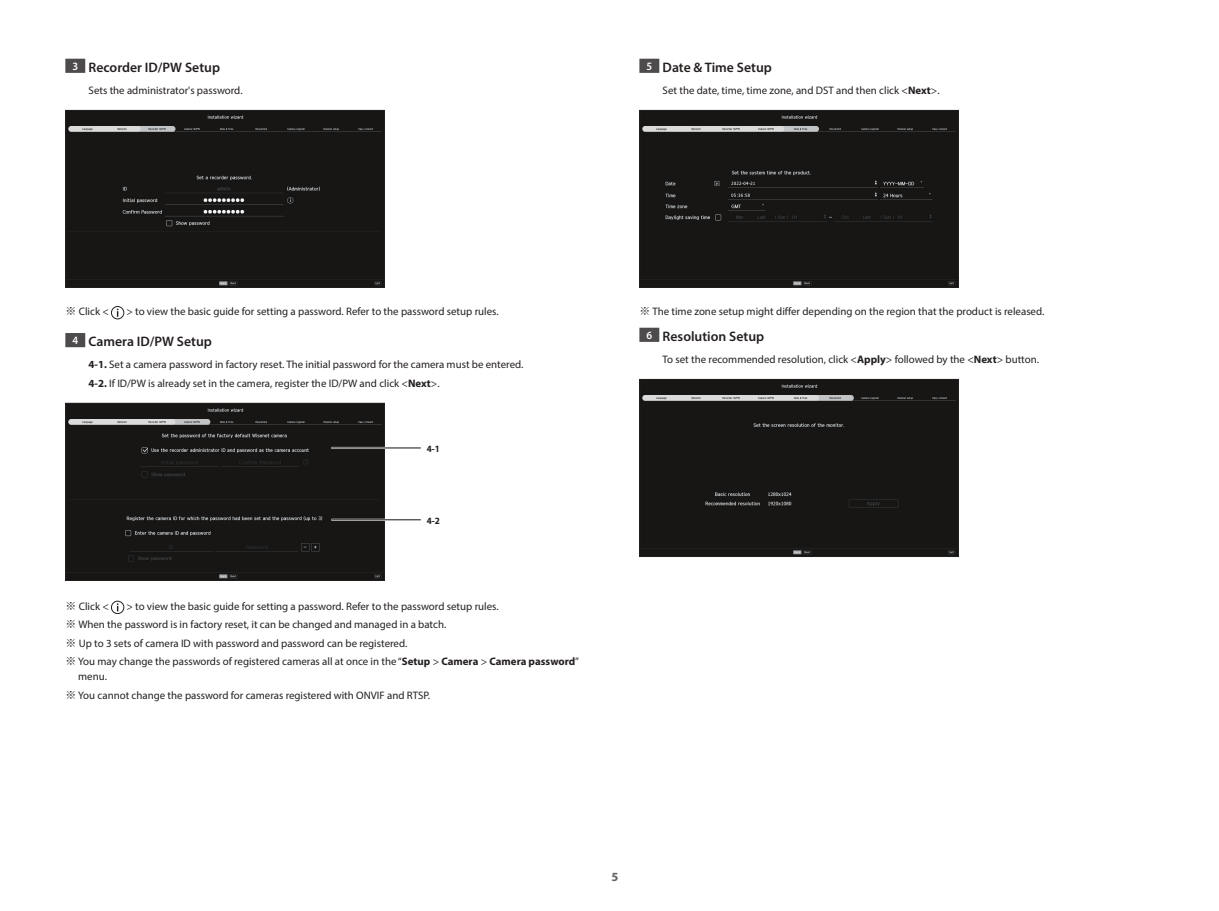
<style>
.page{position:relative;width:1219px;height:911px;background:#fff}
.page>*{position:absolute;margin:0;border:0;box-sizing:border-box;transform-origin:0 0}
.t1{font:600 13.75px "Myriad Pro";color:#241f1f}
.t2{font:700 12.5px "Myriad Pro";color:#656365}
.t3{font:10.88px/18.5px "Myriad Pro";color:#241f1f}
.t4{font:700 9.62px "Myriad Pro";color:#241f1f;scale:.95 1}
.s1{font-weight:700}
.s2{font-family:"Noto Sans CJ Kkr"}
</style>
<div class="page">
<div style="left:65px;top:59px;width:20px;height:14px;background:#4e4b4c"></div>
<img style="left:68px;top:112px;width:315px;height:174px">
<div style="left:66px;top:110px;width:319px;height:178px;border:1px solid #241f1f"></div>
<div style="left:69px;top:143px;width:312px;height:131px;background:#171615"></div>
<div style="left:111px;top:306px;width:13px;height:13px;border:1px solid #241f1f;border-radius:50%"></div>
<svg style="left:117px;top:309px;width:2px;height:8px"></svg>
<div style="left:65px;top:333px;width:20px;height:14px;background:#4e4b4c"></div>
<img style="left:68px;top:405px;width:315px;height:173px">
<div style="left:66px;top:403px;width:319px;height:177px;border:1px solid #241f1f"></div>
<div style="left:69px;top:429px;width:312px;height:138px;background:#171615"></div>
<hr style="left:331px;top:447px;width:90px;height:2px;background:#fff">
<hr style="left:332px;top:447px;width:89px;height:1px;background:#241f1f">
<hr style="left:331px;top:519px;width:90px;height:2px;background:#fff">
<hr style="left:332px;top:519px;width:89px;height:1px;background:#241f1f">
<div style="left:111px;top:601px;width:13px;height:13px;border:1px solid #241f1f;border-radius:50%"></div>
<svg style="left:117px;top:603px;width:2px;height:8px"></svg>
<div style="left:639px;top:59px;width:20px;height:14px;background:#4e4b4c"></div>
<img style="left:642px;top:112px;width:315px;height:174px">
<div style="left:640px;top:110px;width:319px;height:178px;border:1px solid #241f1f"></div>
<div style="left:643px;top:143px;width:312px;height:131px;background:#171615"></div>
<div style="left:639px;top:328px;width:20px;height:14px;background:#4e4b4c"></div>
<img style="left:642px;top:381px;width:315px;height:173px">
<div style="left:640px;top:379px;width:319px;height:177px;border:1px solid #241f1f"></div>
<div style="left:643px;top:412px;width:312px;height:131px;background:#171615"></div>
<p class="t1" style="left:72px;top:58px;width:149px"><sup>3</sup> Recorder ID/PW Setup</p>
<p class="t3" style="left:89px;top:81px;width:156px">Sets the administrator's password.</p>
<p class="t1" style="left:646px;top:58px;width:127px"><sup>5</sup> Date &amp; Time Setup</p>
<p class="t3" style="left:663px;top:81px;width:278px">Set the date, time, time zone, and DST and then click &lt;<span class="s1">Next</span>&gt;.</p>
<p class="t3" style="left:66px;top:302px;width:45px"><span class="s2">※</span> Click &lt;</p>
<p class="t3" style="left:126px;top:302px;width:374px">&gt; to view the basic guide for setting a password. Refer to the password setup rules.</p>
<p class="t1" style="left:72px;top:333px;width:141px"><sup>4</sup> Camera ID/PW Setup</p>
<p class="t3" style="left:89px;top:355px;width:436px"><span class="s1">4-1.</span> Set a camera password in factory reset. The initial password for the camera must be entered.<br><span class="s1">4-2.</span> If ID/PW is already set in the camera, register the ID/PW and click &lt;<span class="s1">Next</span>&gt;.</p>
<p class="t4" style="left:427px;top:442px;width:15px">4-1</p>
<p class="t4" style="left:427px;top:514px;width:15px">4-2</p>
<p class="t3" style="left:66px;top:596px;width:45px"><span class="s2">※</span> Click &lt;</p>
<p class="t3" style="left:66px;top:596px;width:515px;text-indent:61px">&gt; to view the basic guide for setting a password. Refer to the password setup rules.<br><span class="s2">※</span> When the password is in factory reset, it can be changed and managed in a batch.<br><span class="s2">※</span> Up to 3 sets of camera ID with password and password can be registered.<br><span class="s2">※</span> You may change the passwords of registered cameras all at once in the “<span class="s1">Setup</span> &gt; <span class="s1">Camera</span> &gt; <span class="s1">Camera password</span>”</p>
<p class="t3" style="left:66px;top:667px;width:366px;text-indent:13px">menu.<br><span class="s2">※</span> You cannot change the password for cameras registered with ONVIF and RTSP.</p>
<p class="t3" style="left:640px;top:302px;width:406px"><span class="s2">※</span> The time zone setup might differ depending on the region that the product is released.</p>
<p class="t1" style="left:646px;top:327px;width:119px"><sup>6</sup> Resolution Setup</p>
<p class="t3" style="left:663px;top:350px;width:378px">To set the recommended resolution, click &lt;<span class="s1">Apply</span>&gt; followed by the &lt;<span class="s1">Next</span>&gt; button.</p>
<p class="t2" style="left:611px;top:869px;width:8px">5</p>
</div>
